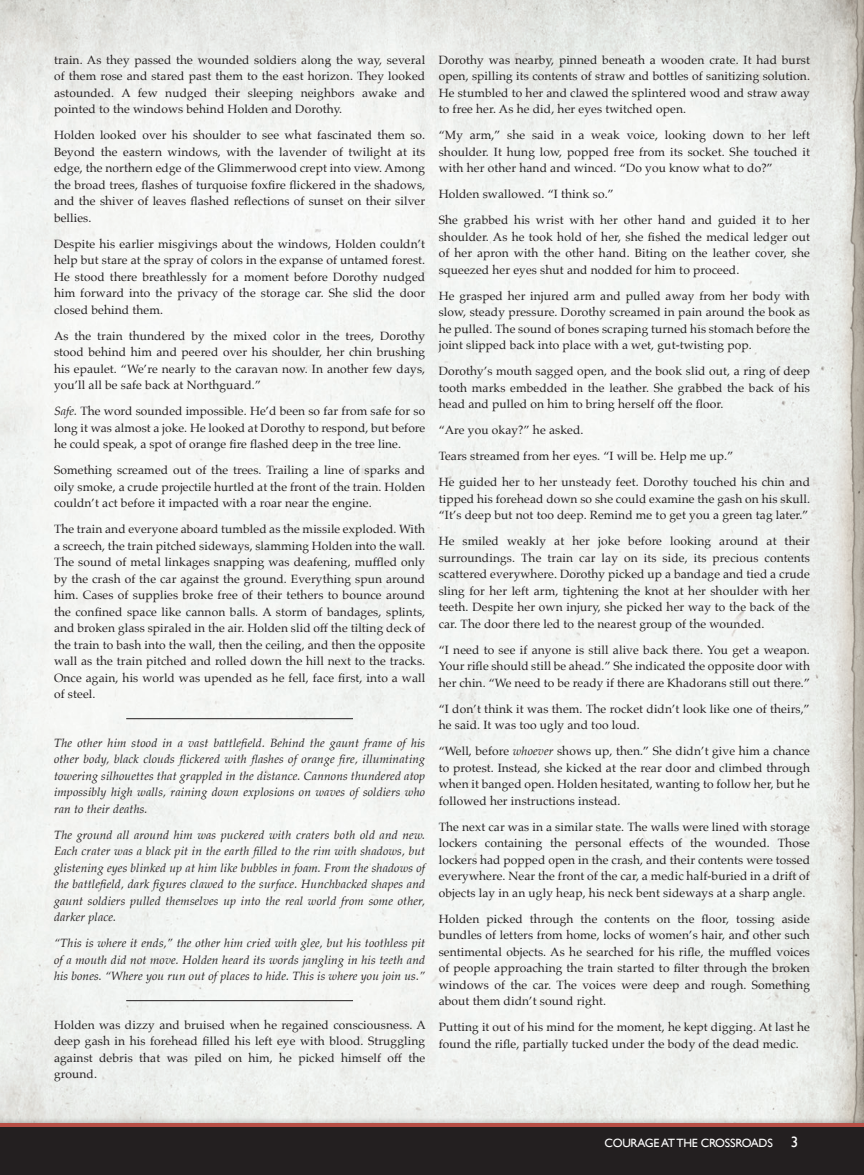
<style>
.page{position:relative;width:864px;height:1175px;background:#fff}
.page>*{position:absolute;margin:0;border:0;box-sizing:border-box;transform-origin:0 0}
.Body_Copy{font:12px/16.5px "Palatino";letter-spacing:.01em;color:#231f20;text-align:justify}
.Body_Copy-2{font:italic 12px/16.5px "Palatino";letter-spacing:.01em;color:#231f20;text-align:justify}
.t1{font:12px "Gill Sans";letter-spacing:-.02em;color:#fff}
.s1{font-style:italic}
.s2{font-size:15px}
</style>
<div class="page">
<img style="left:0;top:0;width:864px;height:1116px">
<hr style="left:126px;top:718px;width:227px;height:1px;background:#231f20">
<hr style="left:126px;top:1000px;width:227px;height:1px;background:#231f20">
<div style="left:0;top:1116px;width:864px;height:58px;background:#231f20;opacity:.5"></div>
<div style="left:0;top:1124px;width:864px;height:50px;background:#231f20"></div>
<svg style="left:0;top:1122px;width:864px;height:4px;background:#bb6c65"></svg>
<p class="Body_Copy" style="left:54px;top:51px;width:373px">train. As they passed the wounded soldiers along the way, several of them rose and stared past them to the east horizon. They looked astounded. A few nudged their sleeping neighbors awake and pointed to the windows behind Holden and Dorothy.</p>
<p class="Body_Copy" style="left:54px;top:127px;width:373px">Holden looked over his shoulder to see what fascinated them so.<br>Beyond the eastern windows, with the lavender of twilight at its edge, the northern edge of the Glimmerwood crept into view. Among the broad trees, flashes of turquoise foxfire flickered in the shadows, and the shiver of leaves flashed reflections of sunset on their silver bellies.</p>
<p class="Body_Copy" style="left:54px;top:235px;width:373px">Despite his earlier misgivings about the windows, Holden couldn’t help but stare at the spray of colors in the expanse of untamed forest.<br>He stood there breathlessly for a moment before Dorothy nudged him forward into the privacy of the storage car. She slid the door closed behind them.</p>
<p class="Body_Copy" style="left:54px;top:327px;width:373px">As the train thundered by the mixed color in the trees, Dorothy stood behind him and peered over his shoulder, her chin brushing his epaulet. “We’re nearly to the caravan now. In another few days, you’ll all be safe back at Northguard.”</p>
<p class="Body_Copy" style="left:54px;top:403px;width:373px"><span class="s1">Safe.</span> The word sounded impossible. He’d been so far from safe for so long it was almost a joke. He looked at Dorothy to respond, but before he could speak, a spot of orange fire flashed deep in the tree line.</p>
<p class="Body_Copy" style="left:54px;top:462px;width:373px">Something screamed out of the trees. Trailing a line of sparks and oily smoke, a crude projectile hurtled at the front of the train. Holden couldn’t act before it impacted with a roar near the engine.</p>
<p class="Body_Copy" style="left:54px;top:521px;width:373px">The train and everyone aboard tumbled as the missile exploded. With a screech, the train pitched sideways, slamming Holden into the wall.<br>The sound of metal linkages snapping was deafening, muffled only by the crash of the car against the ground. Everything spun around him. Cases of supplies broke free of their tethers to bounce around the confined space like cannon balls. A storm of bandages, splints, and broken glass spiraled in the air. Holden slid off the tilting deck of the train to bash into the wall, then the ceiling, and then the opposite wall as the train pitched and rolled down the hill next to the tracks.<br>Once again, his world was upended as he fell, face first, into a wall of steel.</p>
<p class="Body_Copy-2" style="left:54px;top:734px;width:373px">The other him stood in a vast battlefield. Behind the gaunt frame of his other body, black clouds flickered with flashes of orange fire, illuminating towering silhouettes that grappled in the distance. Cannons thundered atop impossibly high walls, raining down explosions on waves of soldiers who ran to their deaths.</p>
<p class="Body_Copy-2" style="left:54px;top:826px;width:373px">The ground all around him was puckered with craters both old and new.<br>Each crater was a black pit in the earth filled to the rim with shadows, but glistening eyes blinked up at him like bubbles in foam. From the shadows of the battlefield, dark figures clawed to the surface. Hunchbacked shapes and gaunt soldiers pulled themselves up into the real world from some other, darker place.</p>
<p class="Body_Copy-2" style="left:54px;top:934px;width:373px">“This is where it ends,” the other him cried with glee, but his toothless pit of a mouth did not move. Holden heard its words jangling in his teeth and his bones. “Where you run out of places to hide. This is where you join us.”</p>
<p class="Body_Copy" style="left:54px;top:1016px;width:373px">Holden was dizzy and bruised when he regained consciousness. A deep gash in his forehead filled his left eye with blood. Struggling against debris that was piled on him, he picked himself off the ground.</p>
<p class="Body_Copy" style="left:439px;top:51px;width:373px">Dorothy was nearby, pinned beneath a wooden crate. It had burst open, spilling its contents of straw and bottles of sanitizing solution.<br>He stumbled to her and clawed the splintered wood and straw away to free her. As he did, her eyes twitched open.</p>
<p class="Body_Copy" style="left:439px;top:127px;width:373px">“My arm,” she said in a weak voice, looking down to her left shoulder. It hung low, popped free from its socket. She touched it with her other hand and winced. “Do you know what to do?”</p>
<p class="Body_Copy" style="left:439px;top:186px;width:177px">Holden swallowed. “I think so.”</p>
<p class="Body_Copy" style="left:439px;top:212px;width:373px">She grabbed his wrist with her other hand and guided it to her shoulder. As he took hold of her, she fished the medical ledger out of her apron with the other hand. Biting on the leather cover, she squeezed her eyes shut and nodded for him to proceed.</p>
<p class="Body_Copy" style="left:439px;top:287px;width:373px">He grasped her injured arm and pulled away from her body with slow, steady pressure. Dorothy screamed in pain around the book as he pulled. The sound of bones scraping turned his stomach before the joint slipped back into place with a wet, gut-twisting pop.</p>
<p class="Body_Copy" style="left:439px;top:363px;width:373px">Dorothy’s mouth sagged open, and the book slid out, a ring of deep tooth marks embedded in the leather. She grabbed the back of his head and pulled on him to bring herself off the floor.</p>
<p class="Body_Copy" style="left:439px;top:422px;width:146px">“Are you okay?” he asked.</p>
<p class="Body_Copy" style="left:439px;top:448px;width:296px">Tears streamed from her eyes. “I will be. Help me up.”</p>
<p class="Body_Copy" style="left:439px;top:474px;width:373px">He guided her to her unsteady feet. Dorothy touched his chin and tipped his forehead down so she could examine the gash on his skull. “It’s deep but not too deep. Remind me to get you a green tag later.”</p>
<p class="Body_Copy" style="left:439px;top:533px;width:373px">He smiled weakly at her joke before looking around at their surroundings. The train car lay on its side, its precious contents scattered everywhere. Dorothy picked up a bandage and tied a crude sling for her left arm, tightening the knot at her shoulder with her teeth. Despite her own injury, she picked her way to the back of the car. The door there led to the nearest group of the wounded.</p>
<p class="Body_Copy" style="left:439px;top:641px;width:373px">“I need to see if anyone is still alive back there. You get a weapon.<br>Your rifle should still be ahead.” She indicated the opposite door with her chin. “We need to be ready if there are Khadorans still out there.”</p>
<p class="Body_Copy" style="left:439px;top:700px;width:373px">“I don’t think it was them. The rocket didn’t look like one of theirs,” he said. It was too ugly and too loud.</p>
<p class="Body_Copy" style="left:439px;top:742px;width:373px">“Well, before <span class="s1">whoever</span> shows up, then.” She didn’t give him a chance to protest. Instead, she kicked at the rear door and climbed through when it banged open. Holden hesitated, wanting to follow her, but he followed her instructions instead.</p>
<p class="Body_Copy" style="left:439px;top:818px;width:373px">The next car was in a similar state. The walls were lined with storage lockers containing the personal effects of the wounded. Those lockers had popped open in the crash, and their contents were tossed everywhere. Near the front of the car, a medic half-buried in a drift of objects lay in an ugly heap, his neck bent sideways at a sharp angle.</p>
<p class="Body_Copy" style="left:439px;top:910px;width:373px">Holden picked through the contents on the floor, tossing aside bundles of letters from home, locks of women’s hair, and other such sentimental objects. As he searched for his rifle, the muffled voices of people approaching the train started to filter through the broken windows of the car. The voices were deep and rough. Something about them didn’t sound right.</p>
<p class="Body_Copy" style="left:439px;top:1018px;width:373px">Putting it out of his mind for the moment, he kept digging. At last he found the rifle, partially tucked under the body of the dead medic.</p>
<p class="t1" style="left:604px;top:1136px;width:195px">COURAGE AT THE CROSSROADS <span class="s2">3</span></p>
</div>
